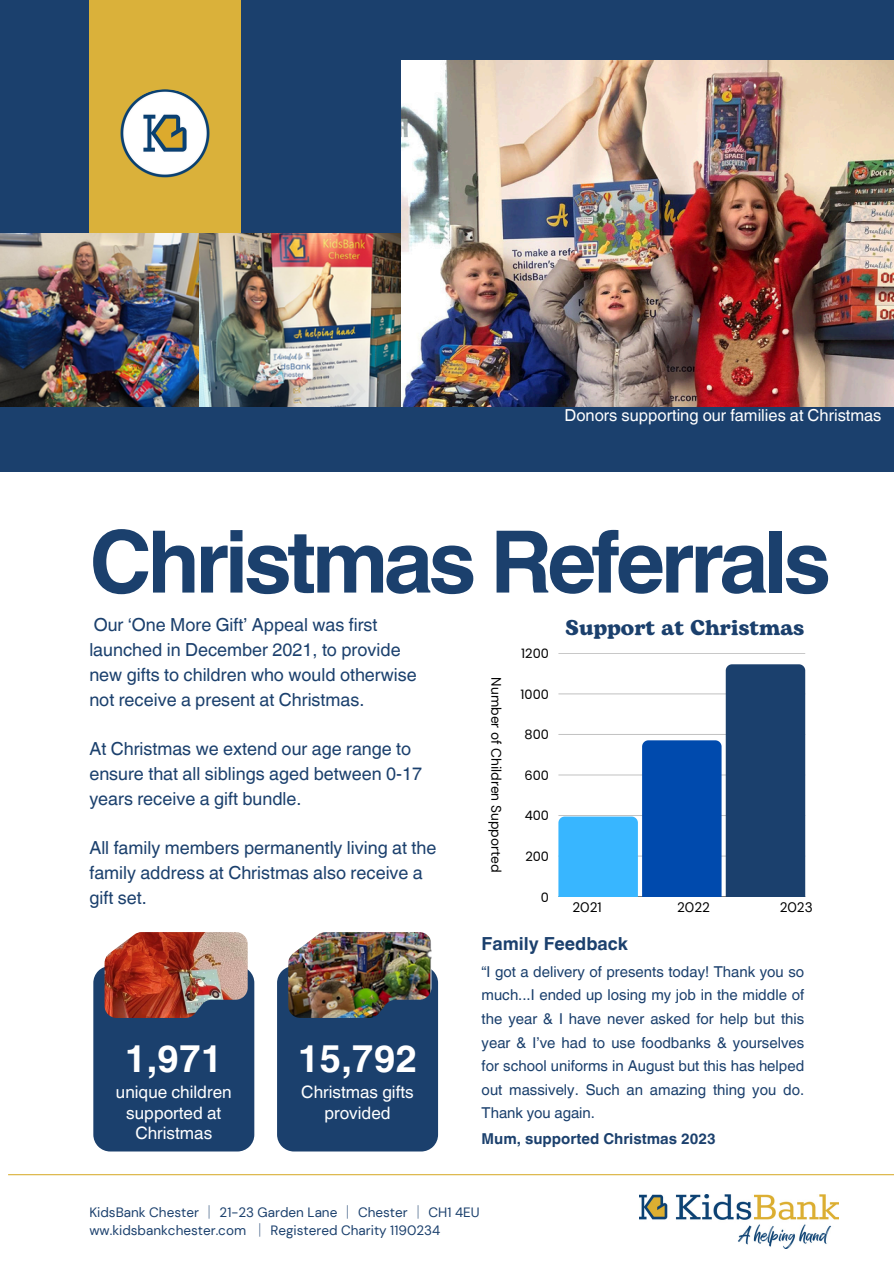
<style>
.page{position:relative;width:894px;height:1264px;background:#fff}
.page>*{position:absolute;margin:0;border:0;box-sizing:border-box;transform-origin:0 0}
.t1{font:700 86.1px "Helvetica World";letter-spacing:-.055em;color:#1b406d}
.t2{font:700 37.95px "Helvetica World";color:#fff}
.t3{font:700 21.3px "Bogart";color:#1b406d}
.t4{font:18px/24.8px "Helvetica World";color:#1b406d}
.t5{font:700 18px "Helvetica World";color:#1b406d}
.t6{font:17.1px/20.2px "Helvetica World";color:#fff;text-align:center}
.t7{font:16.5px "Helvetica World";color:#fff}
.t8{font:15px/23.7px "Helvetica World";color:#1b406d;text-align:justify}
.t9{font:700 15px "Helvetica World";color:#1b406d}
.t10{font:13.65px "DM Sans";color:#000}
.t11{font:13.5px "DM Sans";color:#1b406d}
.t12{font:12.9px "Poppins";color:#000}
.s1{font-family:"Noto Sans CJ Ksc"}
</style>
<div class="page">
<div style="left:0;top:0;width:893px;height:471px;background:#1b406d"></div>
<img style="left:0;top:233px;width:401px;height:173px">
<div style="left:89px;top:0;width:152px;height:233px;background:#dab13a"></div>
<img style="left:401px;top:60px;width:492px;height:347px">
<hr style="left:8px;top:1174px;width:885px;height:1px;background:#dab13a">
<img style="left:115px;top:89px;width:100px;height:100px;border-radius:50%">
<img style="left:639px;top:1194px;width:199px;height:54px">
<div style="left:93px;top:966px;width:161px;height:185px;background:#1b406d"></div>
<img style="left:104px;top:932px;width:143px;height:85px">
<div style="left:277px;top:967px;width:161px;height:184px;background:#1b406d"></div>
<img style="left:288px;top:932px;width:143px;height:85px">
<hr style="left:558px;top:896px;width:247px;height:1px;background:#000;opacity:.6">
<hr style="left:558px;top:653px;width:247px;height:1px;background:#c8c8c8">
<svg style="left:558px;top:664px;width:247px;height:232px"></svg>
<p class="t7" style="left:564px;top:406px;width:318px">Donors supporting our families at Christmas</p>
<p class="t1" style="left:89px;top:491px;width:743px">Christmas Referrals</p>
<h4 class="t4" style="left:89px;top:613px;width:329px">Our ‘One More Gift’ Appeal was first launched in December 2021, to provide new gifts to children who would otherwise not receive a present at Christmas.</h4>
<h1 class="t4" style="left:89px;top:736px;width:334px">At Christmas we extend our age range to ensure that all siblings aged between 0-17 years receive a gift bundle.</h1>
<h4 class="t4" style="left:89px;top:835px;width:348px">All family members permanently living at the family address at Christmas also receive a gift set.</h4>
<h4 class="t2" style="left:125px;top:1027px;width:99px">1,971</h4>
<p class="t6" style="left:116px;top:1082px;width:117px">unique children supported at<br>Christmas</p>
<p class="t2" style="left:297px;top:1027px;width:121px">15,792</p>
<p class="t6" style="left:301px;top:1082px;width:114px">Christmas gifts provided</p>
<p class="t10" style="left:505px;top:677px;width:196px;rotate:90deg">Number of Children Supported</p>
<p class="t12" style="left:521px;top:644px;width:29px">1200</p>
<p class="t12" style="left:520px;top:685px;width:30px">1000</p>
<p class="t12" style="left:524px;top:725px;width:26px">800</p>
<p class="t12" style="left:524px;top:766px;width:26px">600</p>
<p class="t12" style="left:524px;top:807px;width:26px">400</p>
<p class="t12" style="left:525px;top:847px;width:25px">200</p>
<p class="t12" style="left:540px;top:888px;width:10px">0</p>
<h4 class="t3" style="left:565px;top:612px;width:240px">Support at Christmas</h4>
<p class="t10" style="left:572px;top:898px;width:31px">2021</p>
<p class="t10" style="left:677px;top:898px;width:34px">2022</p>
<h4 class="t10" style="left:779px;top:898px;width:35px">2023</h4>
<p class="t5" style="left:481px;top:928px;width:148px">Family Feedback</p>
<p class="t8" style="left:481px;top:959px;width:324px">“I got a delivery of presents today! Thank you so much...I ended up losing my job in the middle of the year &amp; I have never asked for help but this year &amp; I’ve had to use foodbanks &amp; yourselves for school uniforms in August but this has helped out massively. Such an amazing thing you do.<br>Thank you again.</p>
<p class="t9" style="left:481px;top:1126px;width:235px">Mum, supported Christmas 2023</p>
<p class="t11" style="left:89px;top:1203px;width:391px">KidsBank Chester <span class="s1">│</span> 21-23 Garden Lane <span class="s1">│</span> Chester <span class="s1">│</span> CH1 4EU</p>
<p class="t11" style="left:89px;top:1221px;width:352px">ww.kidsbankchester.com <span class="s1">│</span> Registered Charity 1190234</p>
</div>
